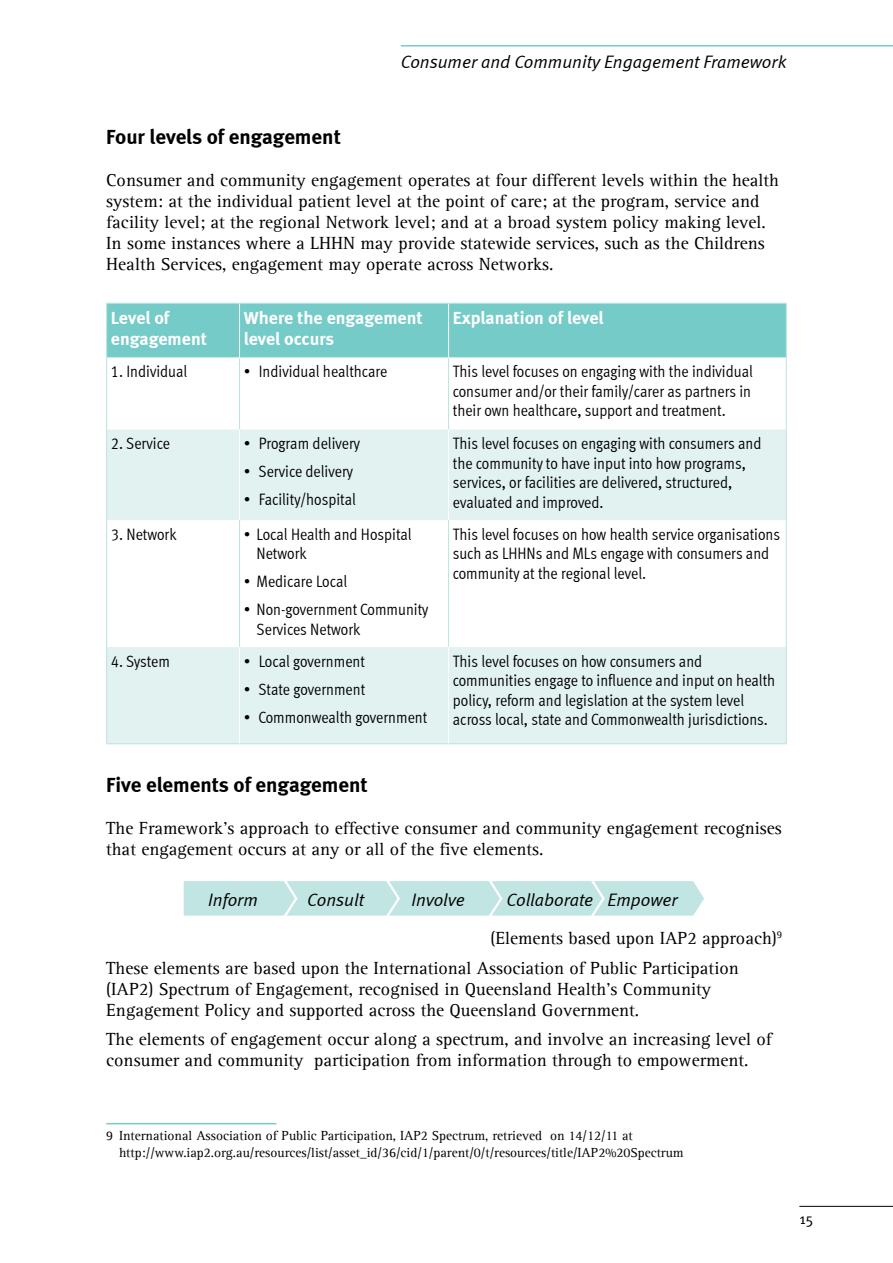
<style>
.page{position:relative;width:893px;height:1263px;background:#fff}
.page>*{position:absolute;margin:0;border:0;box-sizing:border-box;transform-origin:0 0}
.t1{font:700 21px "Meta";color:#000}
.t2{font:18px/21px "Agfa Rotis Serif";color:#000}
.t3{font:italic 18px "Meta Normal LF";color:#000}
.t4{font:18px/21px "Meta Bold LF";color:#fff}
.t5{font:16.5px/19.5px "Meta Cond Normal LF";color:#000}
.t6{font:15px "Meta Normal";color:#000}
.t7{font:13.5px/16.5px "Agfa Rotis Serif";color:#000}
</style>
<div class="page">
<hr style="left:799px;top:1206px;width:94px;height:1px;background:#000">
<hr style="left:401px;top:45px;width:492px;height:2px;background:#74cbc8">
<div style="left:107px;top:304px;width:679px;height:53px;background:#74cbc8"></div>
<svg style="left:107px;top:429px;width:679px;height:314px;fill:#e2f2f1"></svg>
<hr style="left:106px;top:358px;width:1px;height:71px;background:#bae3e0">
<hr style="left:786px;top:358px;width:1px;height:71px;background:#bae3e0">
<hr style="left:106px;top:429px;width:1px;height:91px;background:#bae3e0">
<hr style="left:786px;top:429px;width:1px;height:91px;background:#bae3e0">
<hr style="left:106px;top:520px;width:1px;height:127px;background:#bae3e0">
<hr style="left:786px;top:520px;width:1px;height:127px;background:#bae3e0">
<hr style="left:106px;top:647px;width:1px;height:96px;background:#bae3e0">
<hr style="left:786px;top:647px;width:1px;height:96px;background:#bae3e0">
<hr style="left:106px;top:743px;width:134px;height:1px;background:#bae3e0">
<hr style="left:240px;top:743px;width:209px;height:1px;background:#bae3e0">
<hr style="left:449px;top:743px;width:338px;height:1px;background:#bae3e0">
<hr style="left:106px;top:303px;width:134px;height:1px;background:#bae3e0">
<hr style="left:106px;top:304px;width:1px;height:54px;background:#bae3e0">
<hr style="left:240px;top:303px;width:209px;height:1px;background:#bae3e0">
<hr style="left:449px;top:303px;width:338px;height:1px;background:#bae3e0">
<hr style="left:786px;top:304px;width:1px;height:54px;background:#bae3e0">
<hr style="left:239px;top:304px;width:1px;height:53px;background:#fff">
<hr style="left:448px;top:304px;width:1px;height:53px;background:#fff">
<hr style="left:239px;top:358px;width:1px;height:71px;background:#bae3e0">
<hr style="left:448px;top:358px;width:1px;height:71px;background:#bae3e0">
<hr style="left:239px;top:429px;width:1px;height:91px;background:#fff">
<hr style="left:448px;top:429px;width:1px;height:91px;background:#fff">
<hr style="left:239px;top:520px;width:1px;height:127px;background:#bae3e0">
<hr style="left:448px;top:520px;width:1px;height:127px;background:#bae3e0">
<hr style="left:239px;top:647px;width:1px;height:96px;background:#fff">
<hr style="left:448px;top:647px;width:1px;height:96px;background:#fff">
<hr style="left:106px;top:1123px;width:170px;height:1px;background:#74cbc8">
<div style="left:183px;top:881px;width:521px;height:35px;background:#c1e5e3"></div>
<p class="t3" style="left:401px;top:51px;width:387px">Consumer and Community Engagement Framework</p>
<p class="t1" style="left:106px;top:124px;width:236px">Four levels of engagement</p>
<p class="t2" style="left:106px;top:170px;width:674px">Consumer and community engagement operates at four different levels within the health system: at the individual patient level at the point of care; at the program, service and facility level; at the regional Network level; and at a broad system policy making level.<br>In some instances where a LHHN may provide statewide services, such as the Childrens Health Services, engagement may operate across Networks.</p>
<p class="t4" style="left:111px;top:307px;width:97px">Level of engagement</p>
<p class="t4" style="left:244px;top:307px;width:180px">Where the engagement level occurs</p>
<p class="t4" style="left:453px;top:307px;width:152px">Explanation of level</p>
<p class="t5" style="left:111px;top:362px;width:78px">1. Individual</p>
<p class="t5" style="left:244px;top:362px;width:145px">• Individual healthcare</p>
<p class="t5" style="left:453px;top:362px;width:302px;text-align:justify">This level focuses on engaging with the individual consumer and/or their family/carer as partners in their own healthcare, support and treatment.</p>
<p class="t5" style="left:111px;top:434px;width:61px">2. Service</p>
<p class="t5" style="left:244px;top:434px;width:118px">• Program delivery</p>
<p class="t5" style="left:244px;top:462px;width:111px">• Service delivery</p>
<p class="t5" style="left:244px;top:490px;width:114px">• Facility/hospital</p>
<p class="t5" style="left:453px;top:434px;width:310px">This level focuses on engaging with consumers and the community to have input into how programs, services, or facilities are delivered, structured, evaluated and improved.</p>
<p class="t5" style="left:111px;top:524px;width:67px">3. Network</p>
<p class="t5" style="left:257px;top:524px;width:157px;text-indent:-13px">• Local Health and Hospital<br>Network</p>
<p class="t5" style="left:244px;top:572px;width:105px">• Medicare Local</p>
<p class="t5" style="left:257px;top:600px;width:173px;text-indent:-13px">• Non-government Community<br>Services Network</p>
<p class="t5" style="left:111px;top:651px;width:61px">4. System</p>
<p class="t5" style="left:244px;top:651px;width:123px">• Local government</p>
<p class="t5" style="left:244px;top:679px;width:123px">• State government</p>
<p class="t5" style="left:244px;top:707px;width:185px">• Commonwealth government</p>
<p class="t5" style="left:453px;top:524px;width:329px">This level focuses on how health service organisations such as LHHNs and MLs engage with consumers and community at the regional level.</p>
<p class="t5" style="left:453px;top:651px;width:324px">This level focuses on how consumers and communities engage to influence and input on health policy, reform and legislation at the system level across local, state and Commonwealth jurisdictions.</p>
<p class="t1" style="left:106px;top:772px;width:263px">Five elements of engagement</p>
<p class="t2" style="left:106px;top:818px;width:677px">The Framework’s approach to effective consumer and community engagement recognises that engagement occurs at any or all of the five elements.</p>
<p class="t3" style="left:208px;top:889px;width:51px">Inform</p>
<p class="t3" style="left:307px;top:889px;width:58px">Consult</p>
<p class="t3" style="left:411px;top:889px;width:55px">Involve</p>
<p class="t3" style="left:507px;top:889px;width:173px">Collaborate Empower</p>
<p class="t2" style="left:106px;top:924px;width:677px;line-height:29.5px;text-indent:384px">(Elements based upon IAP2 approach)<sup>9<br></sup>These elements are based upon the International Association of Public Participation</p>
<p class="t2" style="left:106px;top:978px;width:606px">(IAP2) Spectrum of Engagement, recognised in Queensland Health’s Community<br>Engagement Policy and supported across the Queensland Government.</p>
<p class="t2" style="left:106px;top:1029px;width:667px">The elements of engagement occur along a spectrum, and involve an increasing level of consumer and community participation from information through to empowerment.</p>
<p class="t7" style="left:119px;top:1127px;width:566px;text-indent:-13px">9 International Association of Public Participation, IAP2 Spectrum, retrieved on 14/12/11 at http://www.iap2.org.au/resources/list/asset_id/36/cid/1/parent/0/t/resources/title/IAP2%20Spectrum</p>
<p class="t6" style="left:799px;top:1210px;width:15px">15</p>
</div>
